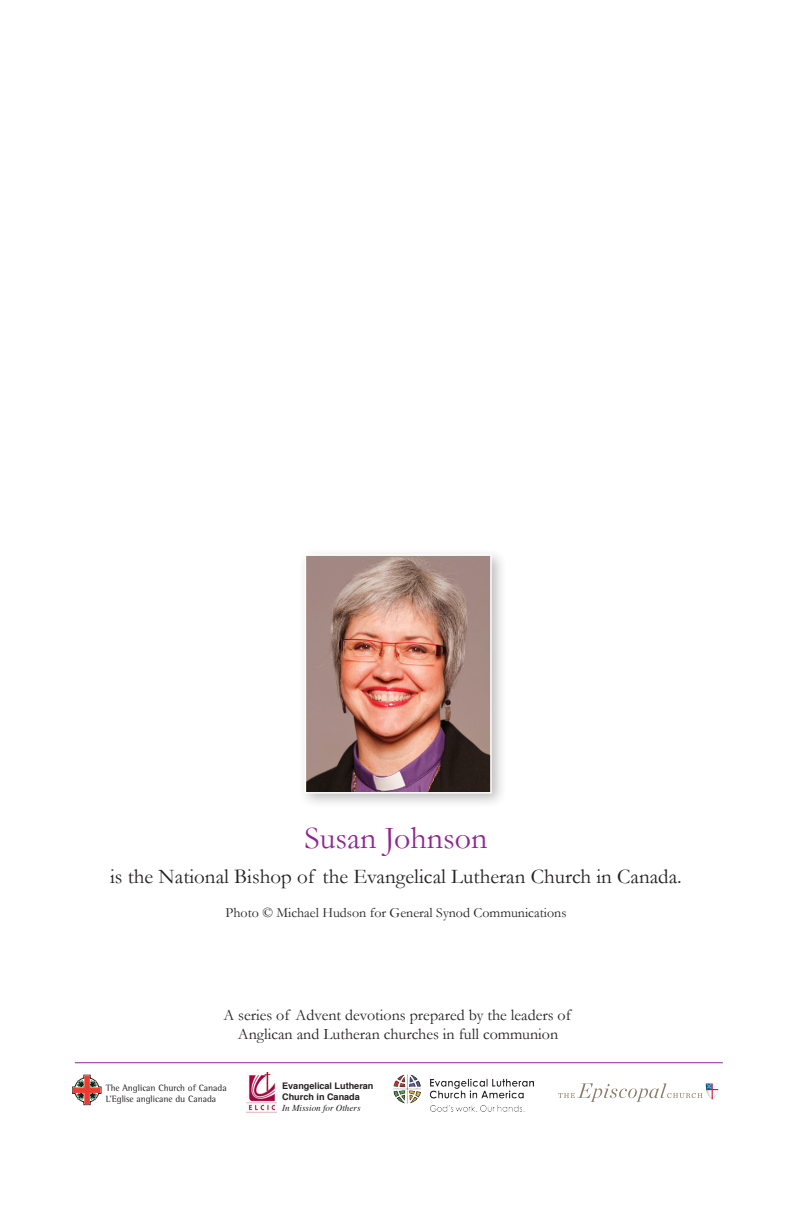
<style>
.page{position:relative;width:792px;height:1224px;background:#fff}
.page>*{position:absolute;margin:0;border:0;box-sizing:border-box;transform-origin:0 0}
.t1{font:32px "Garamond";color:#90268f}
.t2{font:21px "Garamond";color:#231f20}
.t3{font:16px/19.2px "Garamond";color:#231f20;text-align:center}
.t4{font:14px "Garamond";color:#231f20}
.t5{font:9.4px/11.2px "Rotis Semi Serif";color:#231f20}
.t6{font:700 9px/10.8px "Helvetica";color:#231f20}
.t7{font:italic 9px "Times";color:#231f20}
</style>
<div class="page">
<hr style="left:75px;top:1062px;width:648px;height:1px;background:#90268f">
<img style="left:394px;top:1075px;width:140px;height:36px">
<img style="left:246px;top:1073px;width:31px;height:40px">
<svg style="left:72px;top:1075px;width:29px;height:30px"></svg>
<svg style="left:558px;top:1083px;width:161px;height:19px"></svg>
<div style="left:298px;top:547px;width:209px;height:262px;background:#231f20;opacity:.3"></div>
<img style="left:308px;top:557px;width:181px;height:234px">
<div style="left:305px;top:554px;width:187px;height:240px;border:2px solid #fff"></div>
<h1 class="t1" style="left:304px;top:819px;width:184px">Susan Johnson</h1>
<h2 class="t2" style="left:110px;top:863px;width:573px">is the National Bishop of the Evangelical Lutheran Church in Canada.</h2>
<p class="t4" style="left:226px;top:904px;width:342px">Photo © Michael Hudson for General Synod Communications</p>
<p class="t3" style="left:223px;top:1005px;width:349px">A series of Advent devotions prepared by the leaders of<br>Anglican and Lutheran churches in full communion</p>
<p class="t5" style="left:106px;top:1082px;width:123px">The Anglican Church of Canada<br>L’Eglise anglicane du Canada</p>
<p class="t6" style="left:282px;top:1081px;width:93px">Evangelical Lutheran<br>Church in Canada</p>
<p class="t7" style="left:282px;top:1100px;width:80px">In Mission for Others</p>
</div>
